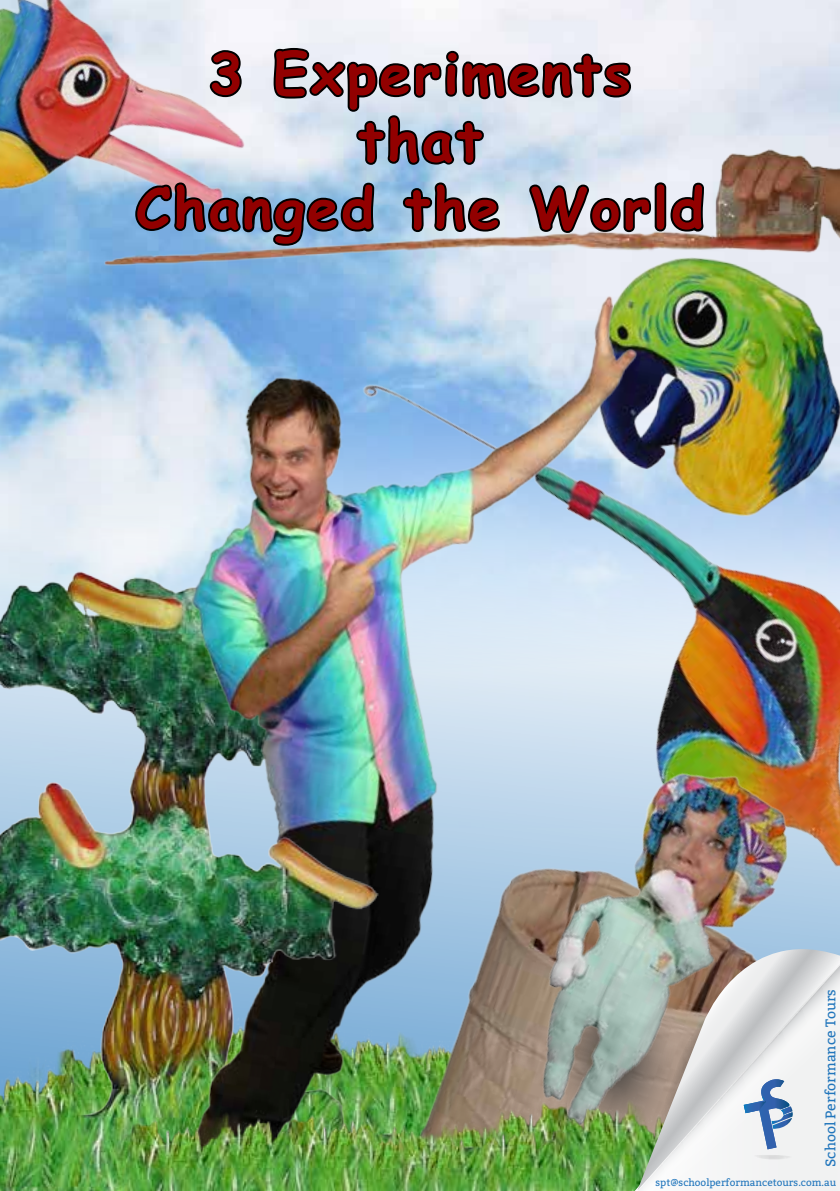
<style>
.page{position:relative;width:840px;height:1191px;background:#fff}
.page>*{position:absolute;margin:0;border:0;box-sizing:border-box;transform-origin:0 0}
.t1{font:700 56px/67.2px "Comic Sans MS";letter-spacing:.05em;color:#920000;text-align:center}
.t2{font:14px "Bitter";color:#2276bc}
.t3{font:10px "Bitter";color:#2276bc}
</style>
<div class="page">
<img style="left:742px;top:295px;width:97px;height:595px">
<svg style="left:834px;top:949px;width:5px;height:241px"></svg>
<img style="left:0;top:403px;width:834px;height:788px">
<img style="left:0;top:1060px;width:33px;height:130px">
<img style="left:33px;top:295px;width:709px;height:896px">
<img style="left:0;top:0;width:133px;height:347px">
<img style="left:41px;top:54px;width:798px;height:241px">
<img style="left:133px;top:0;width:573px;height:358px">
<img style="left:36px;top:1060px;width:633px;height:131px">
<img style="left:0;top:780px;width:834px;height:280px">
<h1 class="t1" style="left:136px;top:38px;width:569px">3 Experiments<br>that<br>Changed the World</h1>
<h2 class="t2" style="left:819px;top:1166px;width:179px;rotate:-90deg">School Performance Tours</h2>
<p class="t3" style="left:655px;top:1175px;width:182px">spt@schoolperformancetours.com.au</p>
</div>
